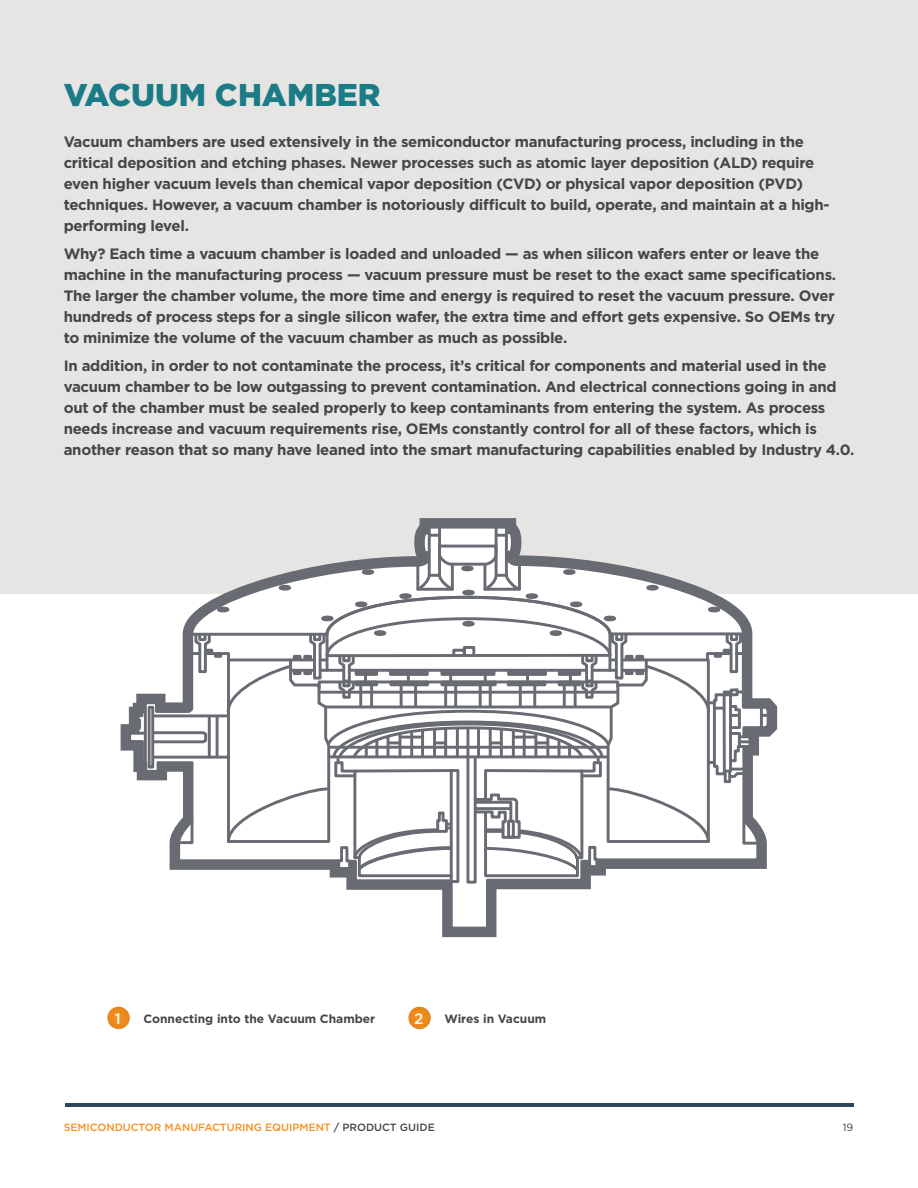
<style>
.page{position:relative;width:918px;height:1188px;background:#fff}
.page>*{position:absolute;margin:0;border:0;box-sizing:border-box;transform-origin:0 0}
.t1{font:900 31.5px "Gotham";color:#1b7b87}
.t2{font:700 15px/21px "Gotham";letter-spacing:-.02em;color:#464547}
.t3{font:500 15px "Gotham";color:#fff}
.t4{font:700 12px "Gotham";color:#464547}
.t5{font:500 10.5px "Gotham";color:#f7901e}
.t6{font:10.5px "Gotham";color:#464547}
.s1{color:#464547}
</style>
<div class="page">
<hr style="left:65px;top:1104px;width:788px;height:3px;background:#2e4857">
<div style="left:0;top:0;width:918px;height:594px;background:#e7e5e4"></div>
<div style="left:93px;top:995px;width:50px;height:36px;background:#000;opacity:.1"></div>
<div style="left:394px;top:995px;width:50px;height:36px;background:#000;opacity:.1"></div>
<svg style="left:121px;top:518px;width:656px;height:419px"></svg>
<svg style="left:127px;top:524px;width:644px;height:407px"></svg>
<div style="left:148px;top:706px;width:6px;height:63px;border:3px solid #696b73"></div>
<hr style="left:144px;top:712px;width:3px;height:51px;background:#696b73">
<svg style="left:138px;top:732px;width:6px;height:3px"></svg>
<svg style="left:151px;top:524px;width:615px;height:361px"></svg>
<div style="left:724px;top:770px;width:7px;height:13px;border:3px solid #696b73"></div>
<h1 class="t1" style="left:64px;top:73px;width:318px">VACUUM CHAMBER</h1>
<p class="t2" style="left:64px;top:132px;width:767px">Vacuum chambers are used extensively in the semiconductor manufacturing process, including in the critical deposition and etching phases. Newer processes such as atomic layer deposition (ALD) require even higher vacuum levels than chemical vapor deposition (CVD) or physical vapor deposition (PVD) techniques. However, a vacuum chamber is notoriously difficult to build, operate, and maintain at a high&shy;performing level.</p>
<p class="t2" style="left:64px;top:243px;width:774px">Why? Each time a vacuum chamber is loaded and unloaded — as when silicon wafers enter or leave the machine in the manufacturing process — vacuum pressure must be reset to the exact same specifications.<br>The larger the chamber volume, the more time and energy is required to reset the vacuum pressure. Over hundreds of process steps for a single silicon wafer, the extra time and effort gets expensive. So OEMs try to minimize the volume of the vacuum chamber as much as possible.</p>
<p class="t2" style="left:64px;top:355px;width:792px">In addition, in order to not contaminate the process, it’s critical for components and material used in the vacuum chamber to be low outgassing to prevent contamination. And electrical connections going in and out of the chamber must be sealed properly to keep contaminants from entering the system. As process needs increase and vacuum requirements rise, OEMs constantly control for all of these factors, which is another reason that so many have leaned into the smart manufacturing capabilities enabled by Industry 4.0.</p>
<p class="t3" style="left:115px;top:1009px;width:7px">1</p>
<p class="t4" style="left:143px;top:1010px;width:233px">Connecting into the Vacuum Chamber</p>
<p class="t3" style="left:414px;top:1009px;width:11px">2</p>
<p class="t4" style="left:444px;top:1010px;width:103px">Wires in Vacuum</p>
<p class="t5" style="left:64px;top:1120px;width:372px">SEMICONDUCTOR MANUFACTURING EQUIPMENT <span class="s1">/ PRODUCT GUIDE</span></p>
<p class="t6" style="left:843px;top:1121px;width:12px">19</p>
</div>
